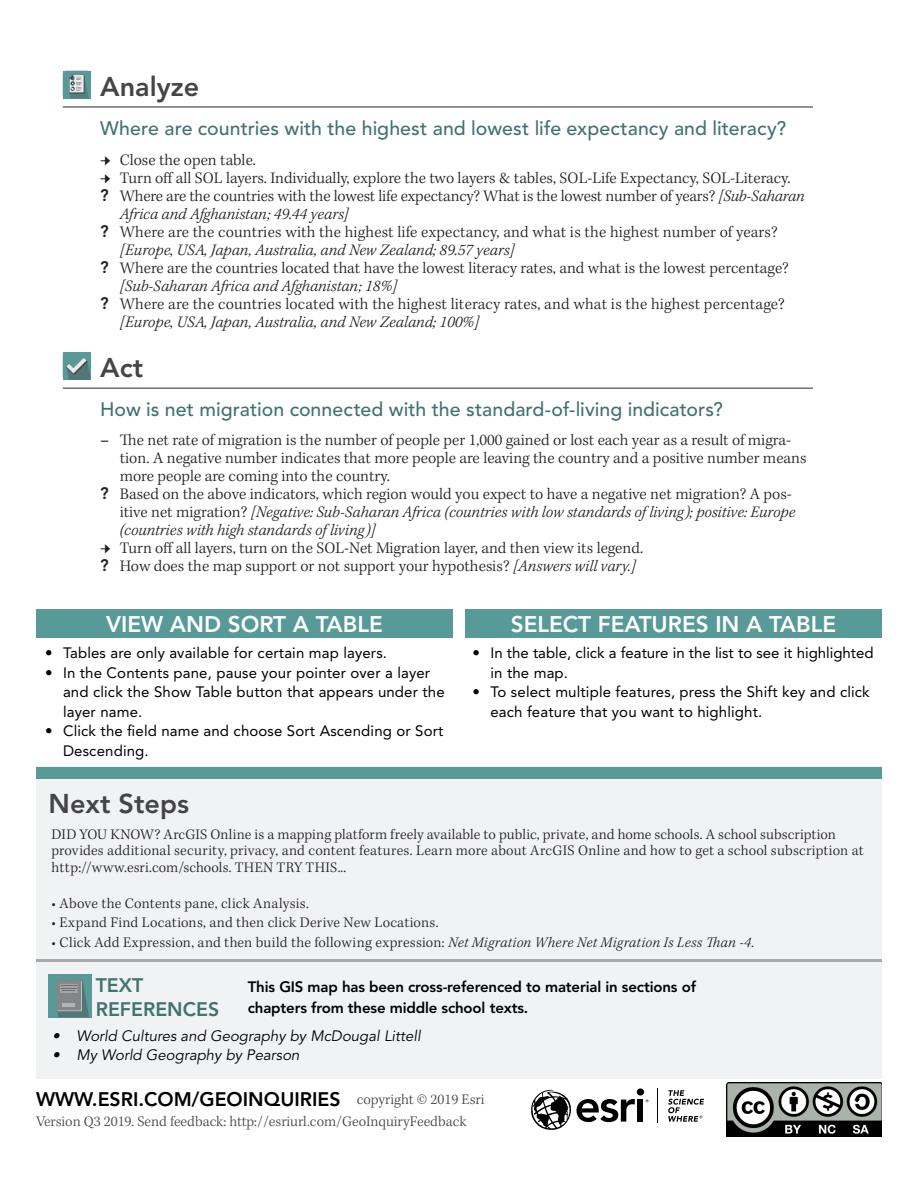
<style>
.page{position:relative;width:918px;height:1188px;background:#fff}
.page>*{position:absolute;margin:0;border:0;box-sizing:border-box;transform-origin:0 0}
.Content_Head{font:800 27px "Avenir LT Std";color:#454548}
.Next_Steps{font:800 27px "Avenir LT Std";color:#454548}
.t1{font:800 22.5px "Avenir LT Std";color:#fff}
.Content_Subhead_Worl{font:500 19.5px "Avenir LT Std";letter-spacing:.005em;color:#417371}
.t2{font:800 19.5px "Avenir LT Std";color:#000}
.t3{font:800 19.5px/23.4px "Avenir LT Std";color:#417371}
.t4{font:300 16.5px/18px "Kepler Std";color:#231f20}
.t5{font:italic 300 16.5px/18px "Kepler Std";color:#231f20}
.Section_Font_Bullets{font:300 15px/16.5px "Kepler Std";letter-spacing:.01em;color:#231f20}
.t6{font:15px/19.5px "Avenir LT Std";letter-spacing:.01em;color:#000}
.Content_Head-2{font:800 15px/21px "Avenir LT Std";letter-spacing:-.01em;color:#000}
.Content_Head-3{font:300 15px "Kepler Std";color:#454548}
.t7{font:italic 15px "Avenir LT Std";color:#000}
.s1{font-family:"Avenir LT Std";font-weight:800}
.s2{font-style:italic}
.s3{font-weight:600}
.s4{font-family:"Avenir LT Std";font-weight:800;font-style:normal}
.s5{font-style:normal}
</style>
<div class="page">
<hr style="left:63px;top:106px;width:750px;height:2px;background:#6d6f70">
<hr style="left:63px;top:387px;width:750px;height:2px;background:#6d6f70">
<div style="left:36px;top:767px;width:846px;height:312px;background:#f1f2f3"></div>
<div style="left:36px;top:767px;width:846px;height:12px;background:#579a97"></div>
<div style="left:638px;top:1100px;width:5px;height:22px;background:#000"></div>
<div style="left:637px;top:1088px;width:7px;height:8px;background:#000;border-radius:50%"></div>
<hr style="left:657px;top:1088px;width:1px;height:35px;background:#000">
<svg style="left:531px;top:1089px;width:104px;height:41px"></svg>
<svg style="left:668px;top:1090px;width:36px;height:32px"></svg>
<img style="left:726px;top:1082px;width:156px;height:55px">
<div style="left:465px;top:610px;width:417px;height:28px;background:#579a97"></div>
<div style="left:36px;top:610px;width:417px;height:28px;background:#579a97"></div>
<div style="left:48px;top:974px;width:43px;height:43px;background:#579a97"></div>
<svg style="left:56px;top:980px;width:33px;height:37px"></svg>
<hr style="left:36px;top:959px;width:846px;height:3px;background:#a8a9ad">
<div style="left:63px;top:71px;width:28px;height:28px;background:#579a97"></div>
<svg style="left:69px;top:75px;width:20px;height:24px"></svg>
<div style="left:63px;top:352px;width:28px;height:28px;background:#579a97"></div>
<svg style="left:66px;top:357px;width:25px;height:23px"></svg>
<p class="Content_Head" style="left:100px;top:70px;width:101px">Analyze</p>
<p class="Content_Subhead_Worl" style="left:100px;top:117px;width:688px">Where are countries with the highest and lowest life expectancy and literacy?</p>
<p class="t4" style="left:120px;top:151px;width:138px">Close the open table.</p>
<p class="t4" style="left:120px;top:169px;width:672px">Turn off all SOL layers. Individually, explore the two layers &amp; tables, SOL-Life Expectancy, SOL-Literacy.</p>
<p class="t4" style="left:120px;top:187px;width:686px;text-indent:-20px"><span class="s1">?</span> Where are the countries with the lowest life expectancy? What is the lowest number of years? <span class="s2">[Sub-Saharan<br>Africa and Afghanistan; 49.44 years]</span></p>
<p class="t4" style="left:120px;top:223px;width:659px;text-indent:-20px"><span class="s1">?</span> Where are the countries with the highest life expectancy, and what is the highest number of years? <span class="s2">[Europe, USA, Japan, Australia, and New Zealand; 89.57 years]</span></p>
<p class="t4" style="left:120px;top:259px;width:671px;text-indent:-20px"><span class="s1">?</span> Where are the countries located that have the lowest literacy rates, and what is the lowest percentage? <span class="s2">[Sub-Saharan Africa and Afghanistan; 18%]</span></p>
<p class="t4" style="left:120px;top:295px;width:667px;text-indent:-20px"><span class="s1">?</span> Where are the countries located with the highest literacy rates, and what is the highest percentage? <span class="s2">[Europe, USA, Japan, Australia, and New Zealand; 100%]</span></p>
<p class="Content_Head" style="left:100px;top:352px;width:45px">Act</p>
<p class="Content_Subhead_Worl" style="left:100px;top:398px;width:624px">How is net migration connected with the standard-of-living indicators?</p>
<p class="t4" style="left:120px;top:432px;width:688px;text-indent:-20px"><span class="s3">–</span> The net rate of migration is the number of people per 1,000 gained or lost each year as a result of migra&shy;tion. A negative number indicates that more people are leaving the country and a positive number means more people are coming into the country.</p>
<p class="t5" style="left:120px;top:485px;width:677px;text-indent:-20px"><span class="s4">?</span> <span class="s5">Based on the above indicators, which region would you expect to have a negative net migration? A pos&shy;itive net migration?</span> [Negative: Sub-Saharan Africa (countries with low standards of living); positive: Europe (countries with high standards of living)]</p>
<p class="t4" style="left:120px;top:540px;width:525px">Turn off all layers, turn on the SOL-Net Migration layer, and then view its legend.</p>
<p class="t4" style="left:100px;top:558px;width:537px"><span class="s1">?</span> How does the map support or not support your hypothesis? <span class="s2">[Answers will vary.]</span></p>
<p class="t1" style="left:106px;top:611px;width:278px">VIEW AND SORT A TABLE</p>
<p class="t1" style="left:511px;top:611px;width:327px">SELECT FEATURES IN A TABLE</p>
<p class="t6" style="left:45px;top:644px;width:344px">• Tables are only available for certain map layers.</p>
<p class="t6" style="left:63px;top:663px;width:383px;text-indent:-18px">• In the Contents pane, pause your pointer over a layer and click the Show Table button that appears under the layer name.</p>
<p class="t6" style="left:63px;top:722px;width:382px;text-indent:-18px">• Click the field name and choose Sort Ascending or Sort<br>Descending.</p>
<p class="t6" style="left:490px;top:644px;width:385px;text-indent:-18px">• In the table, click a feature in the list to see it highlighted in the map.</p>
<p class="t6" style="left:490px;top:683px;width:381px;text-indent:-18px">• To select multiple features, press the Shift key and click each feature that you want to highlight.</p>
<p class="Next_Steps" style="left:49px;top:788px;width:142px">Next Steps</p>
<p class="Section_Font_Bullets" style="left:52px;top:826px;width:814px">DID YOU KNOW? ArcGIS Online is a mapping platform freely available to public, private, and home schools. A school subscription provides additional security, privacy, and content features. Learn more about ArcGIS Online and how to get a school subscription at http://www.esri.com/schools. THEN TRY THIS...</p>
<p class="Section_Font_Bullets" style="left:52px;top:895px;width:259px">• Above the Contents pane, click Analysis.</p>
<p class="Section_Font_Bullets" style="left:52px;top:915px;width:388px">• Expand Find Locations, and then click Derive New Locations.</p>
<p class="Section_Font_Bullets" style="left:52px;top:934px;width:704px">• Click Add Expression, and then build the following expression: <span class="s2">Net Migration Where Net Migration Is Less Than -4</span>.</p>
<p class="t3" style="left:96px;top:974px;width:125px">TEXT<br>REFERENCES</p>
<p class="t7" style="left:52px;top:1027px;width:370px">• World Cultures and Geography by McDougal Littell</p>
<p class="t7" style="left:52px;top:1047px;width:249px">• My World Geography by Pearson</p>
<p class="Content_Head-2" style="left:248px;top:976px;width:450px">This GIS map has been cross-referenced to material in sections of chapters from these middle school texts.</p>
<p class="t2" style="left:36px;top:1088px;width:306px">WWW.ESRI.COM/GEOINQUIRIES</p>
<p class="Content_Head-3" style="left:36px;top:1113px;width:432px">Version Q3 2019. Send feedback: http://esriurl.com/GeoInquiryFeedback</p>
<p class="Content_Head-3" style="left:357px;top:1091px;width:129px">copyright © 2019 Esri</p>
</div>
